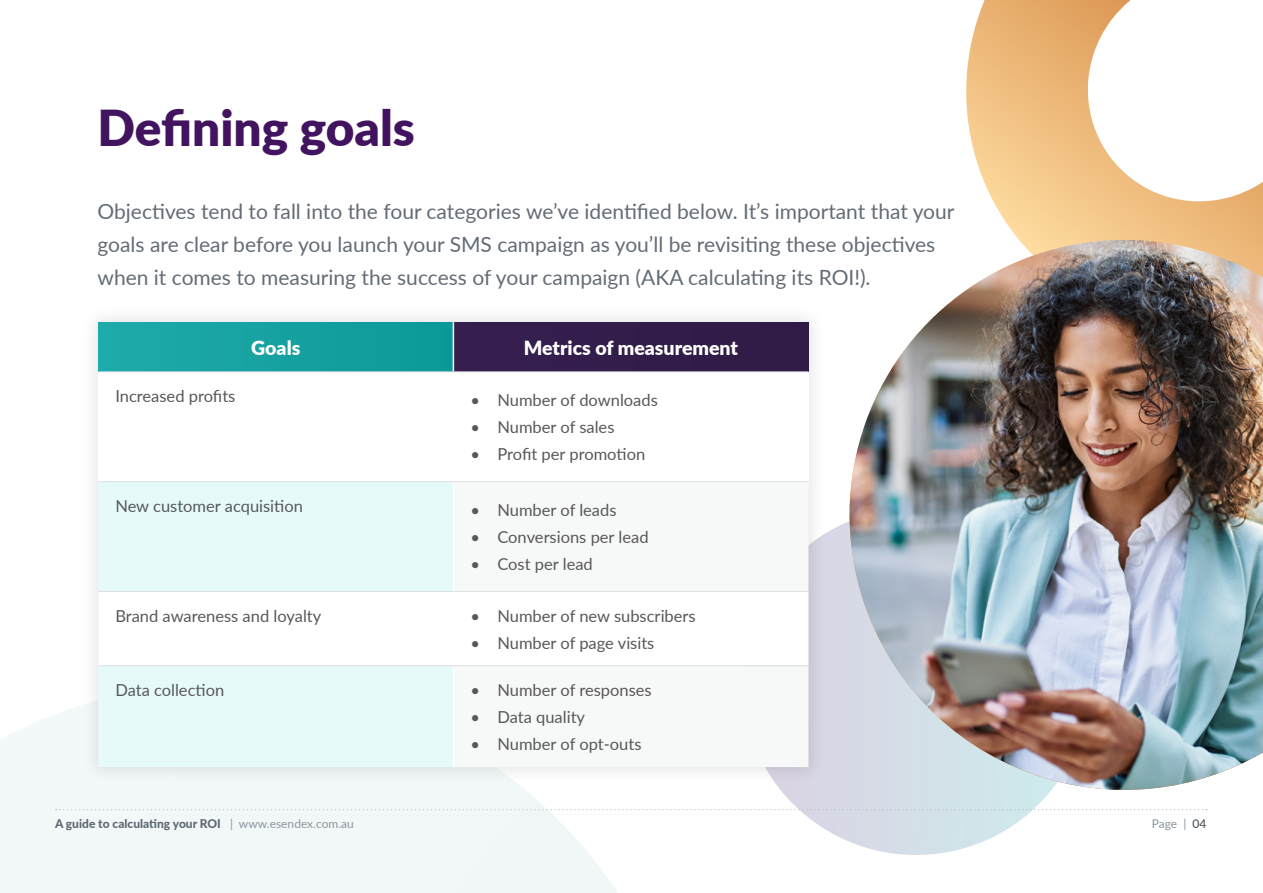
<style>
.page{position:relative;width:1263px;height:893px;background:#fff}
.page>*{position:absolute;margin:0;border:0;box-sizing:border-box;transform-origin:0 0}
.t1{font:900 49.5px "Lato";color:#42145f}
.t2{font:21px/33px "Lato";color:#636c75}
.t3{font:900 19.5px "Lato";color:#fff}
.t4{font:16.5px "Lato";color:#58585a}
.t5{font:800 12px "Lato";color:#5d6873}
.t6{font:12px "Lato";letter-spacing:-.005em;color:#8a959e}
.s1{font-weight:400;color:#8a959e}
.s2{color:#3c4752}
</style>
<div class="page">
<svg style="left:778px;top:524px;width:329px;height:331px"></svg>
<svg style="left:966px;top:0;width:297px;height:240px"></svg>
<img style="left:844px;top:240px;width:419px;height:554px">
<svg style="left:0;top:706px;width:617px;height:187px"></svg>
<svg style="left:56px;top:809px;width:1151px;height:1px"></svg>
<div style="left:80px;top:304px;width:747px;height:482px;background:#000;opacity:.1"></div>
<div style="left:98px;top:322px;width:355px;height:50px;background:#17a2a2"></div>
<div style="left:453px;top:322px;width:355px;height:50px;background:#331d4b"></div>
<div style="left:98px;top:372px;width:355px;height:110px;background:#fff"></div>
<div style="left:453px;top:372px;width:355px;height:110px;background:#fff"></div>
<div style="left:98px;top:482px;width:355px;height:285px;background:#e6fafa"></div>
<svg style="left:454px;top:482px;width:354px;height:285px"></svg>
<svg style="left:98px;top:592px;width:710px;height:73px"></svg>
<hr style="left:453px;top:322px;width:1px;height:49px;background:#fff">
<hr style="left:453px;top:482px;width:1px;height:109px;background:#fff">
<hr style="left:453px;top:592px;width:1px;height:73px;background:#fff">
<hr style="left:453px;top:666px;width:1px;height:101px;background:#fff">
<hr style="left:98px;top:371px;width:355px;height:1px;background:#dde0e4">
<hr style="left:453px;top:371px;width:355px;height:1px;background:#dde0e4">
<hr style="left:98px;top:481px;width:355px;height:1px;background:#dde0e4">
<hr style="left:453px;top:481px;width:355px;height:1px;background:#dde0e4">
<hr style="left:98px;top:591px;width:355px;height:1px;background:#dde0e4">
<hr style="left:453px;top:591px;width:355px;height:1px;background:#dde0e4">
<hr style="left:98px;top:665px;width:355px;height:1px;background:#dde0e4">
<hr style="left:453px;top:665px;width:355px;height:1px;background:#dde0e4">
<h1 class="t1" style="left:98px;top:91px;width:319px">Defining goals</h1>
<p class="t2" style="left:98px;top:194px;width:858px">Objectives tend to fall into the four categories we’ve identified below. It’s important that your goals are clear before you launch your SMS campaign as you’ll be revisiting these objectives when it comes to measuring the success of your campaign (AKA calculating its ROI!).</p>
<p class="t3" style="left:251px;top:333px;width:51px">Goals</p>
<p class="t3" style="left:524px;top:333px;width:216px">Metrics of measurement</p>
<p class="t4" style="left:115px;top:384px;width:122px">Increased profits</p>
<p class="t4" style="left:470px;top:389px;width:189px">• Number of downloads</p>
<p class="t4" style="left:470px;top:416px;width:146px">• Number of sales</p>
<p class="t4" style="left:470px;top:443px;width:176px">• Profit per promotion</p>
<p class="t4" style="left:115px;top:494px;width:189px">New customer acquisition</p>
<p class="t4" style="left:470px;top:498px;width:148px">• Number of leads</p>
<p class="t4" style="left:470px;top:525px;width:180px">• Conversions per lead</p>
<p class="t4" style="left:470px;top:552px;width:124px">• Cost per lead</p>
<p class="t4" style="left:115px;top:604px;width:207px">Brand awareness and loyalty</p>
<p class="t4" style="left:470px;top:604px;width:227px">• Number of new subscribers</p>
<p class="t4" style="left:470px;top:631px;width:185px">• Number of page visits</p>
<p class="t4" style="left:115px;top:678px;width:110px">Data collection</p>
<p class="t4" style="left:470px;top:678px;width:183px">• Number of responses</p>
<p class="t4" style="left:470px;top:705px;width:116px">• Data quality</p>
<p class="t4" style="left:470px;top:732px;width:173px">• Number of opt-outs</p>
<p class="t5" style="left:55px;top:815px;width:300px">A guide to calculating your ROI <span class="s1">| www.esendex.com.au</span></p>
<p class="t6" style="left:1152px;top:815px;width:56px">Page | <span class="s2">04</span></p>
</div>
